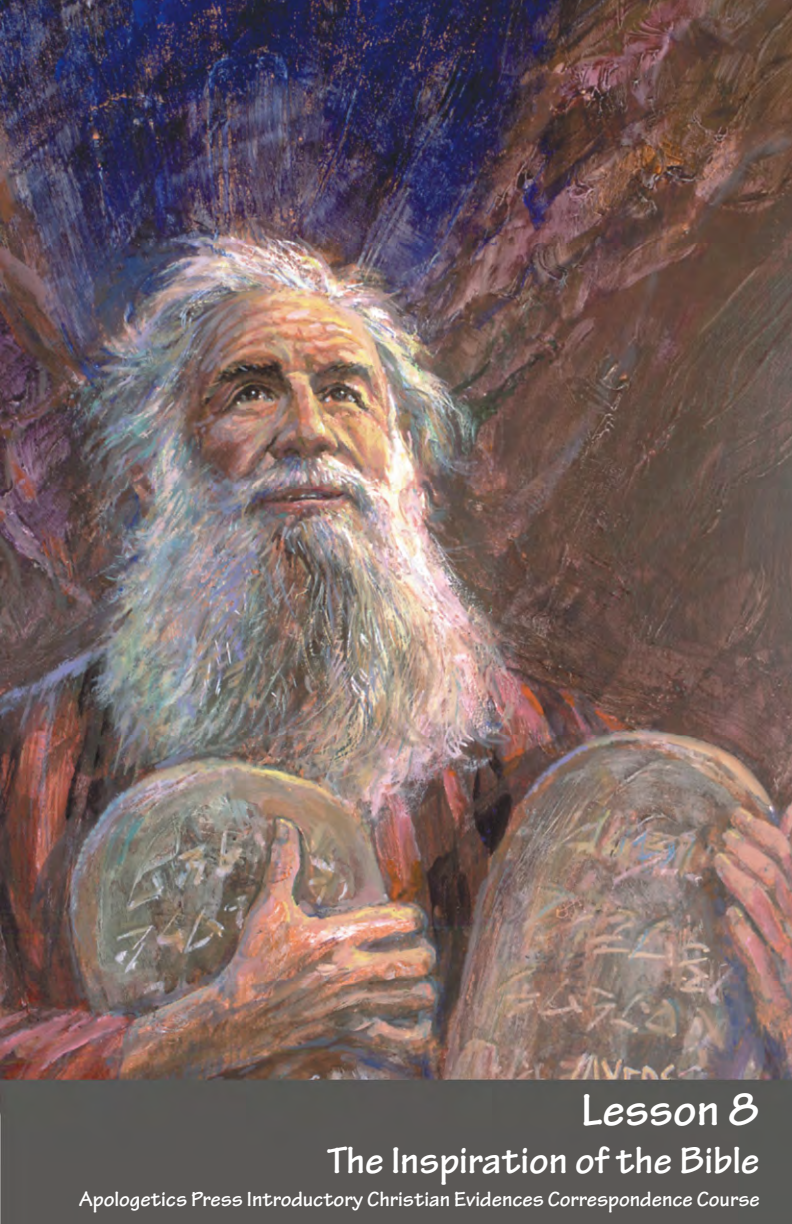
<style>
.page{position:relative;width:792px;height:1224px;background:#fff}
.page>*{position:absolute;margin:0;border:0;box-sizing:border-box;transform-origin:0 0}
.t1{font:700 48px "Tekton Pro";color:#fff}
.Title_Cover{font:700 40px "Tekton Pro";color:#fff}
.Title_Cover_CC_info{font:700 22px "Tekton Pro";color:#fff}
</style>
<div class="page">
<img style="left:0;top:0;width:792px;height:1224px">
<p class="t1" style="left:581px;top:1082px;width:180px">Lesson 8</p>
<p class="Title_Cover" style="left:327px;top:1137px;width:434px">The Inspiration of the Bible</p>
<p class="Title_Cover_CC_info" style="left:79px;top:1186px;width:682px">Apologetics Press Introductory Christian Evidences Correspondence Course</p>
</div>
